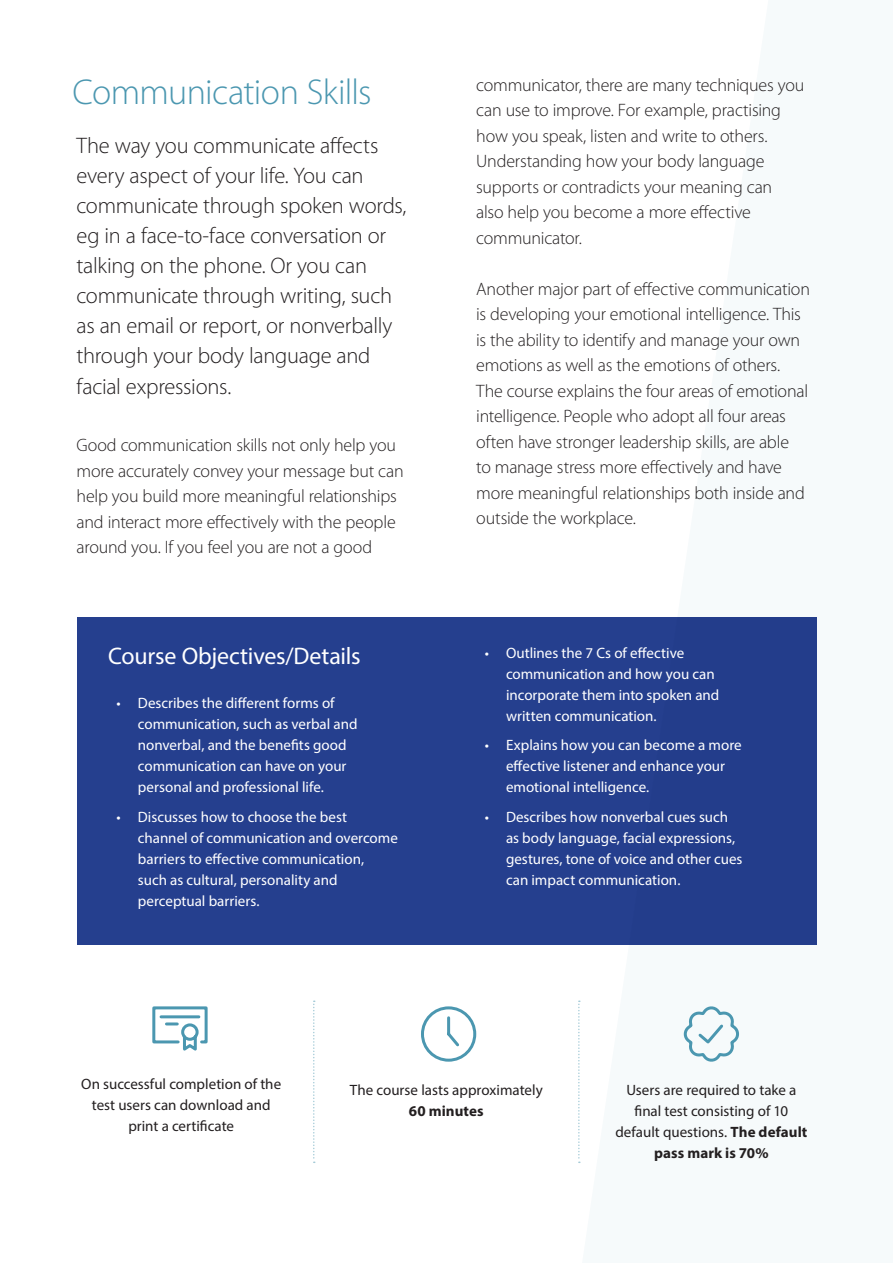
<style>
.page{position:relative;width:893px;height:1263px;background:#fff}
.page>*{position:absolute;margin:0;border:0;box-sizing:border-box;transform-origin:0 0}
.t1{font:300 36px "Myriad Pro";letter-spacing:-.02em;color:#4b97b0}
.t2{font:24px "Myriad Pro";letter-spacing:-.005em;color:#fff}
.t3{font:300 22.5px/30.2px "Myriad Pro";letter-spacing:-.015em;color:#231f20}
.t4{font:300 18px/25.5px "Myriad Pro";letter-spacing:-.015em;color:#231f20}
.t5{font:15px/21px "Myriad Pro";color:#fff}
.t6{font:15px/21px "Myriad Pro";color:#231f20;text-align:center}
.s1{font-weight:700}
</style>
<div class="page">
<div style="left:77px;top:617px;width:739px;height:327px;background:#253f8e"></div>
<svg style="left:152px;top:1006px;width:56px;height:45px"></svg>
<svg style="left:683px;top:1006px;width:57px;height:56px"></svg>
<svg style="left:421px;top:1006px;width:56px;height:56px"></svg>
<svg style="left:313px;top:1000px;width:2px;height:163px"></svg>
<svg style="left:578px;top:1000px;width:2px;height:163px"></svg>
<p class="t1" style="left:73px;top:70px;width:301px">Communication Skills</p>
<p class="t3" style="left:77px;top:130px;width:332px">The way you communicate affects every aspect of your life. You can communicate through spoken words, eg in a face-to-face conversation or talking on the phone. Or you can communicate through writing, such as an email or report, or nonverbally through your body language and facial expressions.</p>
<p class="t4" style="left:77px;top:432px;width:329px">Good communication skills not only help you more accurately convey your message but can help you build more meaningful relationships and interact more effectively with the people around you. If you feel you are not a good</p>
<p class="t2" style="left:108px;top:641px;width:254px">Course Objectives/Details</p>
<p class="t5" style="left:138px;top:692px;width:221px;text-indent:-21px">• Describes the different forms of communication, such as verbal and nonverbal, and the benefits good communication can have on your personal and professional life.</p>
<p class="t5" style="left:138px;top:806px;width:262px;text-indent:-21px">• Discusses how to choose the best channel of communication and overcome barriers to effective communication,<br>such as cultural, personality and perceptual barriers.</p>
<p class="t4" style="left:476px;top:72px;width:330px">communicator, there are many techniques you can use to improve. For example, practising how you speak, listen and write to others.<br>Understanding how your body language supports or contradicts your meaning can<br>also help you become a more effective communicator.</p>
<p class="t4" style="left:476px;top:276px;width:335px">Another major part of effective communication is developing your emotional intelligence. This is the ability to identify and manage your own emotions as well as the emotions of others.<br>The course explains the four areas of emotional intelligence. People who adopt all four areas often have stronger leadership skills, are able<br>to manage stress more effectively and have more meaningful relationships both inside and outside the workplace.</p>
<p class="t5" style="left:506px;top:642px;width:215px;text-indent:-21px">• Outlines the 7 Cs of effective communication and how you can incorporate them into spoken and written communication.</p>
<p class="t5" style="left:506px;top:734px;width:237px;text-indent:-21px">• Explains how you can become a more effective listener and enhance your emotional intelligence.</p>
<p class="t5" style="left:506px;top:806px;width:238px;text-indent:-21px">• Describes how nonverbal cues such as body language, facial expressions, gestures, tone of voice and other cues can impact communication.</p>
<p class="t6" style="left:81px;top:1073px;width:201px">On successful completion of the test users can download and print a certificate</p>
<p class="t6" style="left:615px;top:1079px;width:194px">Users are required to take a final test consisting of 10 default questions. <span class="s1">The default pass mark is 70%</span></p>
<p class="t6" style="left:350px;top:1079px;width:194px">The course lasts approximately<br><span class="s1">60 minutes</span></p>
</div>
